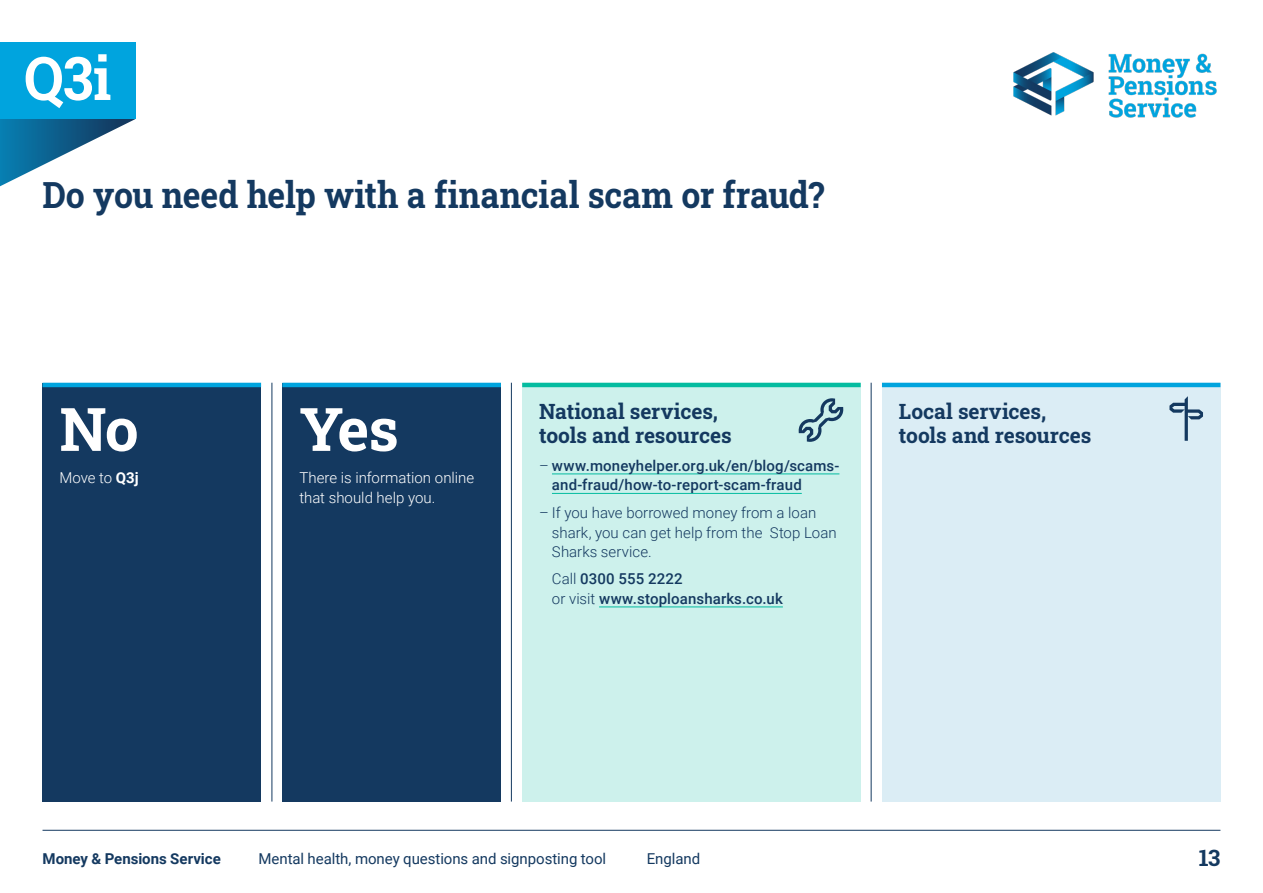
<style>
.page{position:relative;width:1263px;height:893px;background:#fff}
.page>*{position:absolute;margin:0;border:0;box-sizing:border-box;transform-origin:0 0}
.Yes_No_50_43pt{font:700 60px "Roboto Slab";letter-spacing:-.015em;color:#fff}
.Yes_No_50_43pt-2{font:700 60px "Roboto Slab";letter-spacing:-.015em;color:#fff;scale:.94 1}
.Question_30_35pt{font:700 36px "Roboto Slab";letter-spacing:-.005em;color:#143960;scale:.94 1}
.t1{font:700 22.5px "Roboto Slab";color:#143960}
.Resource_heading_14_16pt{font:700 21px/24px "Roboto Slab";letter-spacing:-.005em;color:#143960}
.t2{font:500 15px/19.5px "Roboto";letter-spacing:.01em;color:#143960}
.t3{font:300 15px/19.5px "Roboto";color:#143960}
.t4{font:15px "Roboto";letter-spacing:-.005em;color:#143960}
.Answer_copy_12_15pt{font:300 15px/19.5px "Roboto";color:#fff}
.t5{font:700 15px "Roboto";letter-spacing:-.005em;color:#143960}
.s1{font-weight:700}
.s2{font-weight:300}
</style>
<div class="page">
<img style="left:1013px;top:52px;width:204px;height:66px">
<svg style="left:0;top:119px;width:135px;height:67px"></svg>
<div style="left:0;top:43px;width:135px;height:76px;background:#00a4de"></div>
<div style="left:43px;top:383px;width:218px;height:418px;background:#143960"></div>
<hr style="left:272px;top:383px;width:1px;height:418px;background:#143960">
<hr style="left:511px;top:383px;width:1px;height:418px;background:#143960">
<div style="left:282px;top:383px;width:219px;height:418px;background:#143960"></div>
<div style="left:522px;top:383px;width:339px;height:418px;background:#cdf1ec"></div>
<hr style="left:552px;top:473px;width:287px;height:1px;background:#04bca0">
<hr style="left:552px;top:493px;width:250px;height:1px;background:#04bca0">
<hr style="left:599px;top:607px;width:184px;height:1px;background:#04bca0">
<svg style="left:799px;top:398px;width:44px;height:44px"></svg>
<div style="left:882px;top:383px;width:338px;height:418px;background:#dbedf5"></div>
<svg style="left:1169px;top:396px;width:34px;height:45px"></svg>
<hr style="left:43px;top:383px;width:218px;height:4px;background:#00a4de">
<hr style="left:282px;top:383px;width:219px;height:4px;background:#00a4de">
<hr style="left:522px;top:383px;width:339px;height:4px;background:#04bca0">
<hr style="left:882px;top:383px;width:338px;height:4px;background:#00a4de">
<hr style="left:871px;top:383px;width:1px;height:418px;background:#143960">
<hr style="left:43px;top:830px;width:1177px;height:1px;background:#143960">
<p class="Yes_No_50_43pt-2" style="left:24px;top:37px;width:95px">Q3i</p>
<p class="Question_30_35pt" style="left:43px;top:171px;width:833px">Do you need help with a financial scam or fraud?</p>
<p class="Yes_No_50_43pt" style="left:60px;top:388px;width:81px">No</p>
<p class="Answer_copy_12_15pt" style="left:60px;top:467px;width:81px">Move to <span class="s1">Q3j</span></p>
<p class="Yes_No_50_43pt" style="left:299px;top:388px;width:101px">Yes</p>
<p class="Answer_copy_12_15pt" style="left:299px;top:467px;width:176px">There is information online that should help you.</p>
<p class="Resource_heading_14_16pt" style="left:539px;top:399px;width:194px">National services, tools and resources</p>
<p class="t2" style="left:552px;top:455px;width:289px;text-indent:-13px"><span class="s2">–</span> www.moneyhelper.org.uk/en/blog/scams&shy;and-fraud/how-to-report-scam-fraud</p>
<p class="t3" style="left:552px;top:503px;width:286px;text-indent:-13px">– If you have borrowed money from a loan shark, you can get help from the Stop Loan<br>Sharks service.</p>
<p class="t2" style="left:552px;top:569px;width:232px"><span class="s2">Call</span> 0300 555 2222<br><span class="s2">or visit</span> www.stoploansharks.co.uk</p>
<p class="Resource_heading_14_16pt" style="left:899px;top:399px;width:149px">Local services,</p>
<p class="Resource_heading_14_16pt" style="left:899px;top:423px;width:194px">tools and resources</p>
<p class="t5" style="left:43px;top:848px;width:180px">Money &amp; Pensions Service</p>
<p class="t4" style="left:258px;top:848px;width:349px">Mental health, money questions and signposting tool</p>
<p class="t4" style="left:647px;top:848px;width:55px">England</p>
<h3 class="t1" style="left:1199px;top:843px;width:23px">13</h3>
</div>
